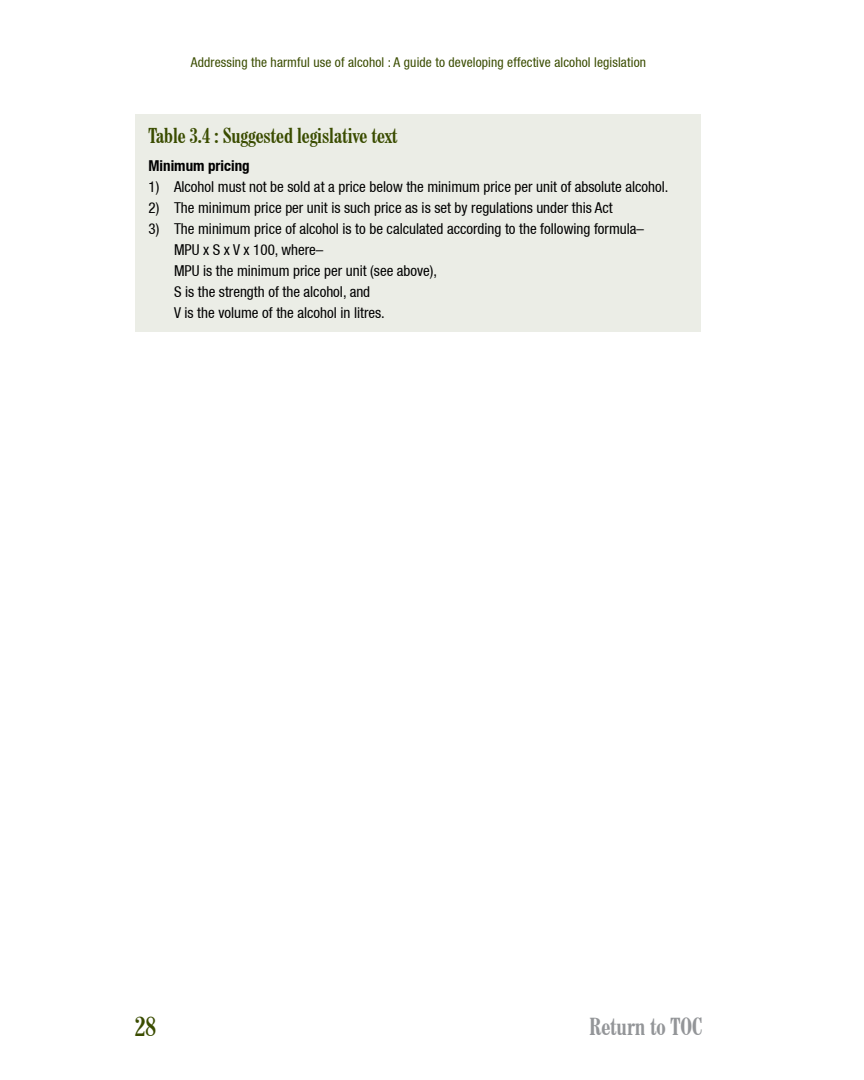
<style>
.page{position:relative;width:864px;height:1080px;background:#fff}
.page>*{position:absolute;margin:0;border:0;box-sizing:border-box;transform-origin:0 0}
.t1{font:700 condensed 27px "Century Schoolbook BT";color:#3a4c00}
.t2{font:700 condensed 24px "Century Schoolbook BT";color:#939598}
.t3{font:700 condensed 21px "Century Schoolbook BT";color:#3a4c00}
.t4{font:condensed 15px/21px "Helvetica Neue LT";color:#000}
.t5{font:700 condensed 15px "Helvetica Neue LT";color:#000}
.t6{font:condensed 13.5px "Helvetica Neue LT";letter-spacing:.01em;color:#3a4c00}
</style>
<div class="page">
<hr style="left:863px;top:0;width:1px;height:1080px;background:#3a4c00">
<div style="left:135px;top:114px;width:565px;height:218px;background:#ebede6"></div>
<p class="t6" style="left:191px;top:54px;width:457px">Addressing the harmful use of alcohol : A guide to developing effective alcohol legislation</p>
<h3 class="t3" style="left:148px;top:123px;width:250px">Table 3.4 : Suggested legislative text</h3>
<p class="t5" style="left:148px;top:157px;width:103px">Minimum pricing</p>
<p class="t4" style="left:148px;top:176px;width:521px">1) Alcohol must not be sold at a price below the minimum price per unit of absolute alcohol.</p>
<p class="t4" style="left:148px;top:197px;width:466px">2) The minimum price per unit is such price as is set by regulations under this Act</p>
<p class="t4" style="left:174px;top:218px;width:472px;text-indent:-26px">3) The minimum price of alcohol is to be calculated according to the following formula– MPU x S x V x 100, where–<br>MPU is the minimum price per unit (see above),<br>S is the strength of the alcohol, and<br>V is the volume of the alcohol in litres.</p>
<h1 class="t1" style="left:135px;top:1010px;width:23px">28</h1>
<h2 class="t2" style="left:589px;top:1012px;width:114px">Return to TOC</h2>
</div>
